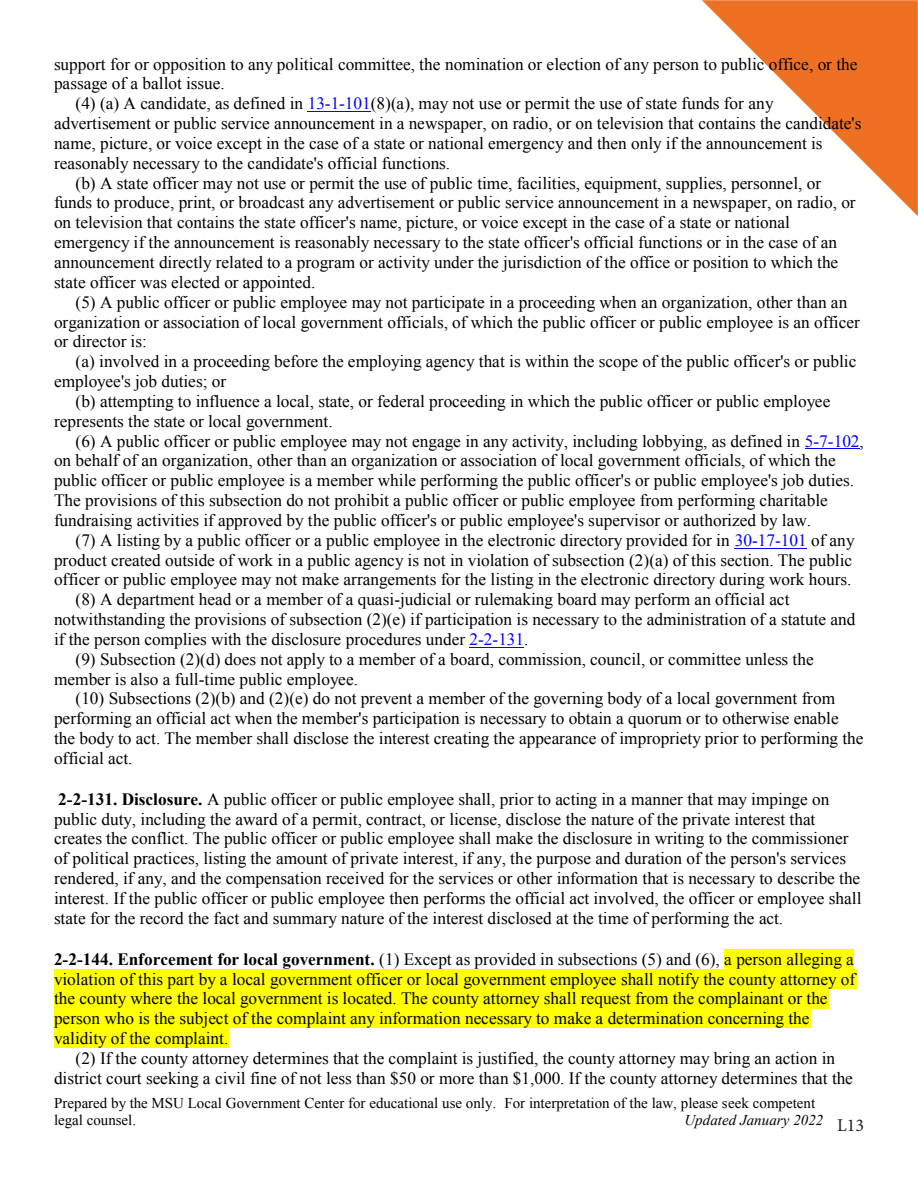
<style>
.page{position:relative;width:918px;height:1188px;background:#fff}
.page>*{position:absolute;margin:0;border:0;box-sizing:border-box;transform-origin:0 0}
.t1{font:18px "Minion Pro";color:#231f20}
.t2{font:17.25px/19.8px "Times New Roman";color:#000}
.t3{font:15px/17.1px "Times New Roman";color:#000}
.t4{font:italic 15px "Times New Roman";letter-spacing:.005em;color:#000}
.s1{color:#00f}
.s2{font-weight:700}
</style>
<div class="page">
<svg style="left:702px;top:0;width:216px;height:216px"></svg>
<hr style="left:308px;top:111px;width:63px;height:1px;background:#00f">
<hr style="left:805px;top:448px;width:55px;height:1px;background:#00f">
<hr style="left:735px;top:548px;width:72px;height:1px;background:#00f">
<hr style="left:470px;top:647px;width:54px;height:1px;background:#00f">
<div style="left:724px;top:949px;width:130px;height:20px;background:#ff0"></div>
<div style="left:54px;top:969px;width:802px;height:20px;background:#ff0"></div>
<div style="left:54px;top:989px;width:775px;height:20px;background:#ff0"></div>
<div style="left:54px;top:1009px;width:756px;height:19px;background:#ff0"></div>
<div style="left:54px;top:1028px;width:175px;height:20px;background:#ff0"></div>
<p class="t2" style="left:54px;top:54px;width:805px">support for or opposition to any political committee, the nomination or election of any person to public office, or the</p>
<p class="t2" style="left:54px;top:74px;width:172px">passage of a ballot issue.</p>
<p class="t2" style="left:76px;top:93px;width:700px">(4) (a) A candidate, as defined in <span class="s1">13-1-101</span>(8)(a), may not use or permit the use of state funds for any</p>
<p class="t2" style="left:54px;top:113px;width:809px">advertisement or public service announcement in a newspaper, on radio, or on television that contains the candidate's</p>
<p class="t2" style="left:54px;top:133px;width:770px">name, picture, or voice except in the case of a state or national emergency and then only if the announcement is</p>
<p class="t2" style="left:54px;top:153px;width:398px">reasonably necessary to the candidate's official functions.</p>
<p class="t2" style="left:76px;top:173px;width:747px">(b) A state officer may not use or permit the use of public time, facilities, equipment, supplies, personnel, or</p>
<p class="t2" style="left:54px;top:193px;width:803px">funds to produce, print, or broadcast any advertisement or public service announcement in a newspaper, on radio, or</p>
<p class="t2" style="left:54px;top:213px;width:737px">on television that contains the state officer's name, picture, or voice except in the case of a state or national</p>
<p class="t2" style="left:54px;top:232px;width:785px">emergency if the announcement is reasonably necessary to the state officer's official functions or in the case of an</p>
<p class="t2" style="left:54px;top:252px;width:786px">announcement directly related to a program or activity under the jurisdiction of the office or position to which the</p>
<p class="t2" style="left:54px;top:272px;width:263px">state officer was elected or appointed.</p>
<p class="t2" style="left:76px;top:292px;width:773px">(5) A public officer or public employee may not participate in a proceeding when an organization, other than an</p>
<p class="t2" style="left:54px;top:312px;width:808px">organization or association of local government officials, of which the public officer or public employee is an officer</p>
<p class="t2" style="left:54px;top:332px;width:94px">or director is:</p>
<p class="t2" style="left:76px;top:351px;width:782px">(a) involved in a proceeding before the employing agency that is within the scope of the public officer's or public</p>
<p class="t2" style="left:54px;top:371px;width:174px">employee's job duties; or</p>
<p class="t2" style="left:76px;top:391px;width:756px">(b) attempting to influence a local, state, or federal proceeding in which the public officer or public employee</p>
<p class="t2" style="left:54px;top:411px;width:280px">represents the state or local government.</p>
<p class="t2" style="left:76px;top:431px;width:790px">(6) A public officer or public employee may not engage in any activity, including lobbying, as defined in <span class="s1">5-7-102</span>,</p>
<p class="t2" style="left:54px;top:451px;width:783px">on behalf of an organization, other than an organization or association of local government officials, of which the</p>
<p class="t2" style="left:54px;top:470px;width:802px">public officer or public employee is a member while performing the public officer's or public employee's job duties.</p>
<p class="t2" style="left:54px;top:490px;width:775px">The provisions of this subsection do not prohibit a public officer or public employee from performing charitable</p>
<p class="t2" style="left:54px;top:510px;width:759px">fundraising activities if approved by the public officer's or public employee's supervisor or authorized by law.</p>
<p class="t2" style="left:76px;top:530px;width:781px">(7) A listing by a public officer or a public employee in the electronic directory provided for in <span class="s1">30-17-101</span> of any</p>
<p class="t2" style="left:54px;top:550px;width:800px">product created outside of work in a public agency is not in violation of subsection (2)(a) of this section. The public</p>
<p class="t2" style="left:54px;top:570px;width:799px">officer or public employee may not make arrangements for the listing in the electronic directory during work hours.</p>
<p class="t2" style="left:76px;top:589px;width:715px">(8) A department head or a member of a quasi-judicial or rulemaking board may perform an official act</p>
<p class="t2" style="left:54px;top:609px;width:803px">notwithstanding the provisions of subsection (2)(e) if participation is necessary to the administration of a statute and</p>
<p class="t2" style="left:54px;top:629px;width:476px">if the person complies with the disclosure procedures under <span class="s1">2-2-131</span>.</p>
<p class="t2" style="left:76px;top:649px;width:740px">(9) Subsection (2)(d) does not apply to a member of a board, commission, council, or committee unless the</p>
<p class="t2" style="left:54px;top:669px;width:306px">member is also a full-time public employee.</p>
<p class="t2" style="left:76px;top:689px;width:761px">(10) Subsections (2)(b) and (2)(e) do not prevent a member of the governing body of a local government from</p>
<p class="t2" style="left:54px;top:708px;width:786px">performing an official act when the member's participation is necessary to obtain a quorum or to otherwise enable</p>
<p class="t2" style="left:54px;top:728px;width:811px">the body to act. The member shall disclose the interest creating the appearance of impropriety prior to performing the</p>
<p class="t2" style="left:54px;top:748px;width:80px">official act.</p>
<p class="t2" style="left:54px;top:789px;width:809px"><span class="s2">2-2-131. Disclosure.</span> A public officer or public employee shall, prior to acting in a manner that may impinge on public duty, including the award of a permit, contract, or license, disclose the nature of the private interest that creates the conflict. The public officer or public employee shall make the disclosure in writing to the commissioner of political practices, listing the amount of private interest, if any, the purpose and duration of the person's services rendered, if any, and the compensation received for the services or other information that is necessary to describe the interest. If the public officer or public employee then performs the official act involved, the officer or employee shall state for the record the fact and summary nature of the interest disclosed at the time of performing the act.</p>
<p class="t2" style="left:54px;top:949px;width:801px"><span class="s2">2-2-144. Enforcement for local government.</span> (1) Except as provided in subsections (5) and (6), a person alleging a</p>
<p class="t2" style="left:54px;top:969px;width:803px">violation of this part by a local government officer or local government employee shall notify the county attorney of</p>
<p class="t2" style="left:54px;top:988px;width:775px">the county where the local government is located. The county attorney shall request from the complainant or the</p>
<p class="t2" style="left:54px;top:1008px;width:757px">person who is the subject of the complaint any information necessary to make a determination concerning the</p>
<p class="t2" style="left:54px;top:1028px;width:176px">validity of the complaint.</p>
<p class="t2" style="left:76px;top:1048px;width:761px">(2) If the county attorney determines that the complaint is justified, the county attorney may bring an action in</p>
<p class="t2" style="left:54px;top:1068px;width:800px">district court seeking a civil fine of not less than $50 or more than $1,000. If the county attorney determines that the</p>
<p class="t3" style="left:54px;top:1094px;width:763px">Prepared by the MSU Local Government Center for educational use only. For interpretation of the law, please seek competent legal counsel.</p>
<p class="t4" style="left:684px;top:1109px;width:140px">Updated January 2022</p>
<p class="t1" style="left:837px;top:1113px;width:28px">L13</p>
</div>
